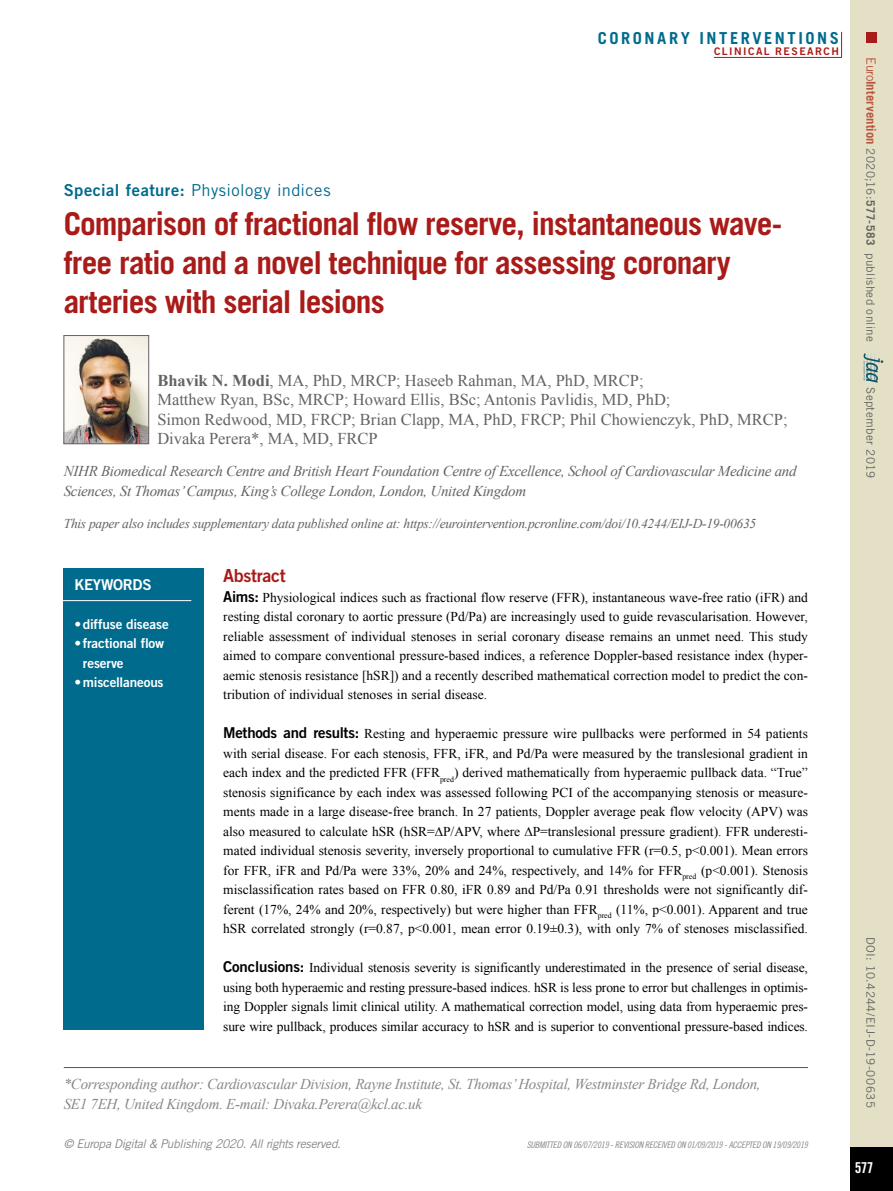
<style>
.page{position:relative;width:893px;height:1191px;background:#fff}
.page>*{position:absolute;margin:0;border:0;box-sizing:border-box;transform-origin:0 0}
.t1{font:700 31.5px/39px "Trade Gothic LT Std";letter-spacing:-.03em;color:#a91b18}
.t2{font:18px "Trade Gothic LT Std Bd 2";letter-spacing:-.02em;color:#a91b18}
.t3{font:16.5px/19.5px "Times New Roman";color:#646363}
.t4{font:16.5px "Trade Gothic LT Std";letter-spacing:.025em;color:#006b8d}
.t5{font:700 16.5px "Trade Gothic LT Std";letter-spacing:.155em;color:#006b8d}
.t6{font:italic 15px/19.5px "Times New Roman";letter-spacing:-.02em;color:#646363}
.t7{font:italic 15px/19.5px "Times New Roman";letter-spacing:-.02em;color:#878787}
.t8{font:15px "Trade Gothic LT Std Bd 2";letter-spacing:-.02em;color:#fff}
.t9{font:15px "Trade Gothic LT Std Bd Cn 20";color:#fff}
.t10{font:13.5px/19.5px "Times New Roman";color:#000;text-align:justify}
.t11{font:italic 13.5px "Times New Roman";letter-spacing:-.02em;color:#646363}
.t12{font:13.5px/19.5px "Trade Gothic LT Std Bd 2";letter-spacing:-.015em;color:#fff}
.t13{font:italic 12px "Trade Gothic LT Std";letter-spacing:-.03em;color:#878787}
.t14{font:11.7px "Trade Gothic LT Std";letter-spacing:.03em;color:#646363}
.t15{font:10.5px "Trade Gothic LT Std Bd 2";letter-spacing:.14em;color:#a91b18}
.t16{font:9px "Trade Gothic LT Std Cn 18 Obl";letter-spacing:-.02em;color:#878787}
.s1{font-family:"Trade Gothic LT Std Bd 2"}
.s2{font-weight:700}
.s3{font-family:"Trade Gothic LT Std Bd 2";font-size:15px}
.s4{font-size:12.75px;color:#bc533d}
.s5{font-weight:700;font-size:12.75px;color:#bc533d}
</style>
<div class="page">
<div style="left:850px;top:0;width:43px;height:1191px;background:#e4e0c5"></div>
<div style="left:850px;top:1147px;width:43px;height:44px;background:#000"></div>
<div style="left:866px;top:32px;width:11px;height:10px;background:#a91b18"></div>
<svg style="left:863px;top:353px;width:20px;height:30px"></svg>
<hr style="left:714px;top:57px;width:128px;height:1px;background:#a91b18">
<svg style="left:841px;top:32px;width:1px;height:25px"></svg>
<hr style="left:64px;top:1067px;width:744px;height:1px;background:#575756">
<div style="left:64px;top:568px;width:140px;height:461px;background:#006b8d"></div>
<hr style="left:62px;top:600px;width:129px;height:1px;background:#fff">
<img style="left:66px;top:337px;width:81px;height:105px">
<div style="left:64px;top:335px;width:85px;height:109px;border:1px solid #646363"></div>
<p class="t5" style="left:598px;top:28px;width:243px">CORONARY INTERVENTIONS</p>
<p class="t15" style="left:714px;top:45px;width:127px">CLINICAL RESEARCH</p>
<p class="t4" style="left:64px;top:180px;width:268px"><span class="s1">Special feature:</span> Physiology indices</p>
<h1 class="t1" style="left:64px;top:204px;width:720px">Comparison of fractional flow reserve, instantaneous wave&shy;free ratio and a novel technique for assessing coronary arteries with serial lesions</h1>
<p class="t3" style="left:157px;top:370px;width:632px"><span class="s2">Bhavik N. Modi</span>, MA, PhD, MRCP; Haseeb Rahman, MA, PhD, MRCP;<br>Matthew Ryan, BSc, MRCP; Howard Ellis, BSc; Antonis Pavlidis, MD, PhD;<br>Simon Redwood, MD, FRCP; Brian Clapp, MA, PhD, FRCP; Phil Chowienczyk, PhD, MRCP; Divaka Perera*, MA, MD, FRCP</p>
<p class="t6" style="left:64px;top:461px;width:734px">NIHR Biomedical Research Centre and British Heart Foundation Centre of Excellence, School of Cardiovascular Medicine and<br>Sciences, St Thomas’ Campus, King’s College London, London, United Kingdom</p>
<p class="t11" style="left:64px;top:514px;width:694px">This paper also includes supplementary data published online at: https://eurointervention.pcronline.com/doi/10.4244/EIJ-D-19-00635</p>
<h2 class="t2" style="left:223px;top:564px;width:64px">Abstract</h2>
<p class="t10" style="left:223px;top:587px;width:586px"><span class="s3">Aims:</span> Physiological indices such as fractional flow reserve (FFR), instantaneous wave-free ratio (iFR) and resting distal coronary to aortic pressure (Pd/Pa) are increasingly used to guide revascularisation. However, reliable assessment of individual stenoses in serial coronary disease remains an unmet need. This study aimed to compare conventional pressure-based indices, a reference Doppler-based resistance index (hyper&shy;aemic stenosis resistance [hSR]) and a recently described mathematical correction model to predict the con&shy;tribution of individual stenoses in serial disease.</p>
<p class="t10" style="left:223px;top:723px;width:586px"><span class="s3">Methods and results:</span> Resting and hyperaemic pressure wire pullbacks were performed in 54 patients with serial disease. For each stenosis, FFR, iFR, and Pd/Pa were measured by the translesional gradient in each index and the predicted FFR (FFR<sub>pred</sub>) derived mathematically from hyperaemic pullback data. “True” stenosis significance by each index was assessed following PCI of the accompanying stenosis or measure&shy;ments made in a large disease-free branch. In 27 patients, Doppler average peak flow velocity (APV) was also measured to calculate hSR (hSR=∆P/APV, where ∆P=translesional pressure gradient). FFR underesti&shy;mated individual stenosis severity, inversely proportional to cumulative FFR (r=0.5, p&lt;0.001). Mean errors for FFR, iFR and Pd/Pa were 33%, 20% and 24%, respectively, and 14% for FFR<sub>pred</sub> (p&lt;0.001). Stenosis misclassification rates based on FFR 0.80, iFR 0.89 and Pd/Pa 0.91 thresholds were not significantly dif&shy;ferent (17%, 24% and 20%, respectively) but were higher than FFR<sub>pred</sub> (11%, p&lt;0.001). Apparent and true hSR correlated strongly (r=0.87, p&lt;0.001, mean error 0.19±0.3), with only 7% of stenoses misclassified.</p>
<p class="t10" style="left:223px;top:957px;width:586px"><span class="s3">Conclusions:</span> Individual stenosis severity is significantly underestimated in the presence of serial disease, using both hyperaemic and resting pressure-based indices. hSR is less prone to error but challenges in optimis&shy;ing Doppler signals limit clinical utility. A mathematical correction model, using data from hyperaemic pres&shy;sure wire pullback, produces similar accuracy to hSR and is superior to conventional pressure-based indices.</p>
<p class="t8" style="left:74px;top:575px;width:79px">KEYWORDS</p>
<p class="t12" style="left:74px;top:614px;width:96px">•diffuse disease</p>
<p class="t12" style="left:83px;top:633px;width:83px;text-indent:-9px">• fractional flow reserve</p>
<p class="t12" style="left:74px;top:672px;width:91px">•miscellaneous</p>
<p class="t7" style="left:64px;top:1074px;width:698px">*Corresponding author: Cardiovascular Division, Rayne Institute, St. Thomas’ Hospital, Westminster Bridge Rd, London,<br>SE1 7EH, United Kingdom. E-mail: Divaka.Perera@kcl.ac.uk</p>
<p class="t13" style="left:64px;top:1137px;width:279px">© Europa Digital &amp; Publishing 2020. All rights reserved.</p>
<p class="t16" style="left:527px;top:1139px;width:283px">SUBMITTED ON 06/07/2019 - REVISION RECEIVED ON 01/09/2019 - ACCEPTED ON 19/09/2019</p>
<p class="t14" style="left:878px;top:57px;width:286px;rotate:90deg"><span class="s4">Euro</span><span class="s5">Intervention</span> 2020;16:<span class="s2">577-583</span> published online</p>
<p class="t14" style="left:878px;top:387px;width:92px;rotate:90deg">September 2019</p>
<p class="t14" style="left:878px;top:937px;width:172px;rotate:90deg">DOI: 10.4244/EIJ-D-19-00635</p>
<p class="t9" style="left:855px;top:1158px;width:20px">577</p>
</div>
